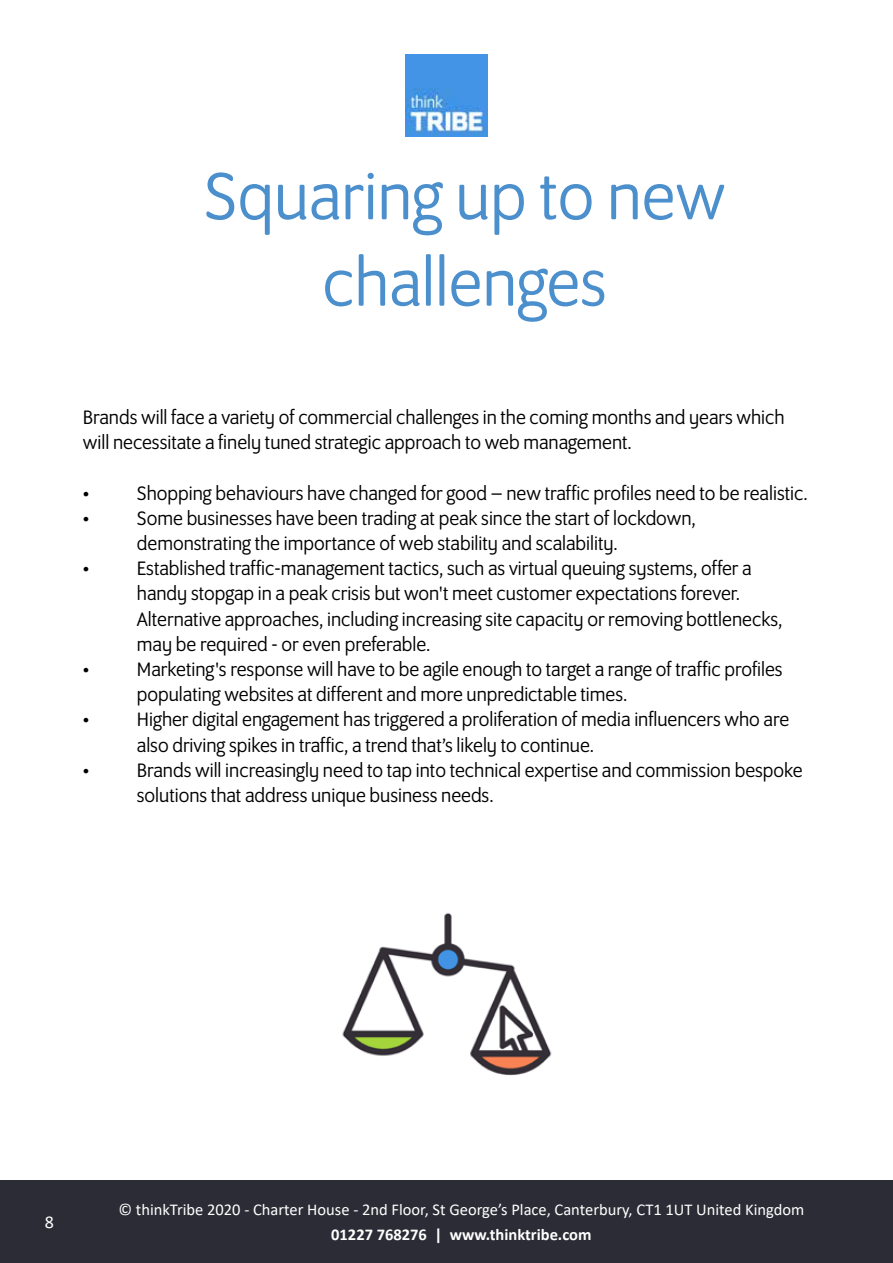
<style>
.page{position:relative;width:893px;height:1263px;background:#fff}
.page>*{position:absolute;margin:0;border:0;box-sizing:border-box;transform-origin:0 0}
.t1{font:72px/86.4px "Program OT";color:#4b8fcc;text-align:center}
.t2{font:21px/25.2px "Program OT";color:#000}
.t3{font:18px "Calibri";color:#fff}
.t4{font:16.5px "Calibri";color:#fff}
.t5{font:700 16.5px "Calibri";color:#fff}
</style>
<div class="page">
<div style="left:0;top:1180px;width:893px;height:83px;background:#2c2c36"></div>
<img style="left:405px;top:54px;width:83px;height:82px">
<img style="left:342px;top:912px;width:210px;height:164px">
<h1 class="t1" style="left:204px;top:153px;width:523px">Squaring up to new challenges</h1>
<p class="t2" style="left:83px;top:404px;width:703px">Brands will face a variety of commercial challenges in the coming months and years which will necessitate a finely tuned strategic approach to web management.</p>
<p class="t2" style="left:83px;top:480px;width:726px">• Shopping behaviours have changed for good – new traffic profiles need to be realistic.</p>
<p class="t2" style="left:137px;top:505px;width:560px;text-indent:-54px">• Some businesses have been trading at peak since the start of lockdown, demonstrating the importance of web stability and scalability.</p>
<p class="t2" style="left:137px;top:556px;width:647px;text-indent:-54px">• Established traffic-management tactics, such as virtual queuing systems, offer a handy stopgap in a peak crisis but won't meet customer expectations forever.<br>Alternative approaches, including increasing site capacity or removing bottlenecks, may be required - or even preferable.</p>
<p class="t2" style="left:137px;top:656px;width:647px;text-indent:-54px">• Marketing's response will have to be agile enough to target a range of traffic profiles populating websites at different and more unpredictable times.</p>
<p class="t2" style="left:137px;top:707px;width:654px;text-indent:-54px">• Higher digital engagement has triggered a proliferation of media influencers who are also driving spikes in traffic, a trend that’s likely to continue.</p>
<p class="t2" style="left:137px;top:757px;width:667px;text-indent:-54px">• Brands will increasingly need to tap into technical expertise and commission bespoke solutions that address unique business needs.</p>
<p class="t3" style="left:45px;top:1210px;width:11px">8</p>
<p class="t4" style="left:118px;top:1198px;width:687px">© thinkTribe 2020 - Charter House - 2nd Floor, St George’s Place, Canterbury, CT1 1UT United Kingdom</p>
<p class="t5" style="left:331px;top:1222px;width:262px">01227 768276 | www.thinktribe.com</p>
</div>
